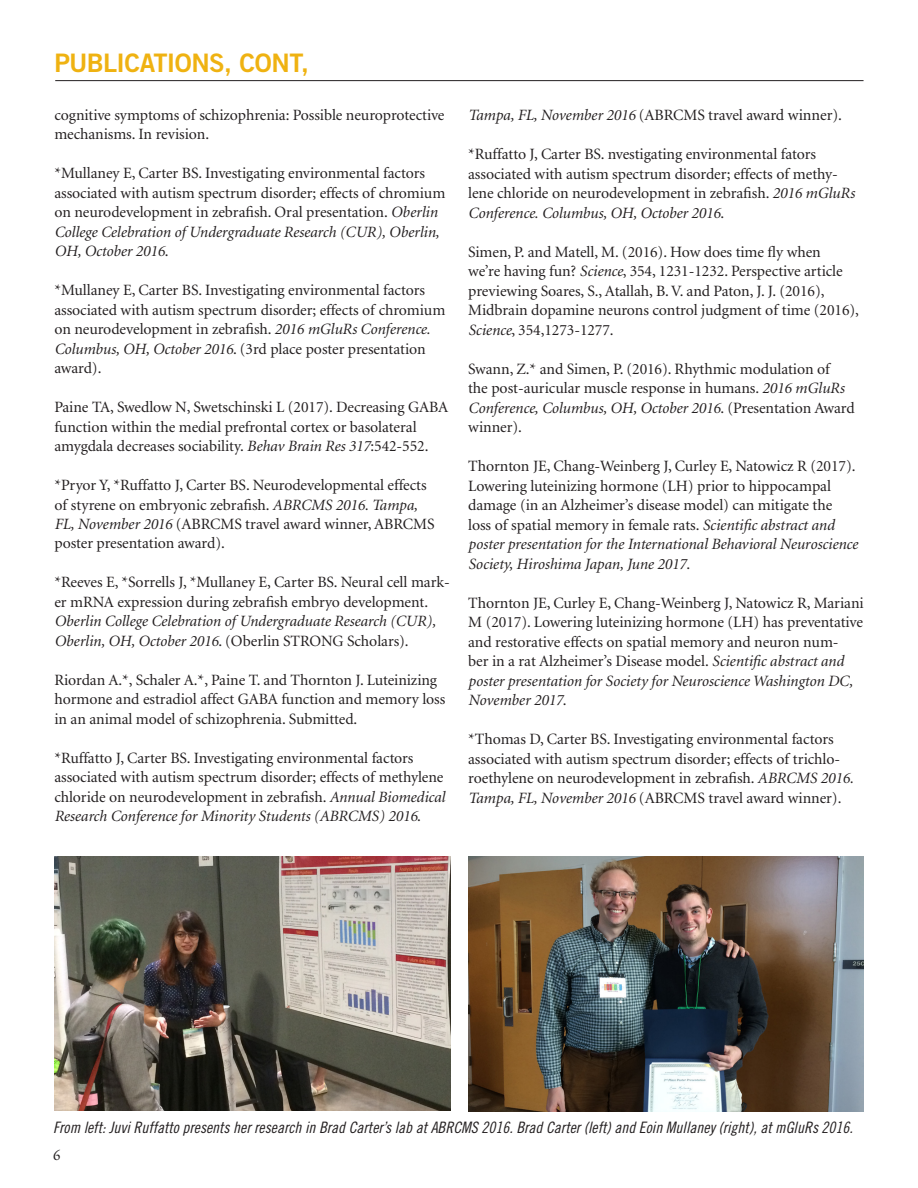
<style>
.page{position:relative;width:918px;height:1188px;background:#fff}
.page>*{position:absolute;margin:0;border:0;box-sizing:border-box;transform-origin:0 0}
.t1{font:25.5px "Trade Gothic LT Std Bd 2";letter-spacing:-.025em;color:#efb211}
.t2{font:15.75px/19.5px "Minion";letter-spacing:-.005em;color:#231f20}
.t3{font:italic 15.75px/19.5px "Minion";letter-spacing:-.005em;color:#231f20}
.t4{font:15.75px "Trade Gothic LT Std Cn 18 Obl";color:#231f20}
.t5{font:15px "Garamond Premr Pro";color:#231f20}
.s1{font-style:italic}
.s2{font-style:normal}
.s3{font-style:normal;font-size:15.9px}
</style>
<div class="page">
<hr style="left:55px;top:80px;width:809px;height:1px;background:#231f20">
<img style="left:468px;top:856px;width:396px;height:256px">
<img style="left:54px;top:856px;width:396px;height:255px">
<h1 class="t1" style="left:54px;top:47px;width:256px">PUBLICATIONS, CONT,</h1>
<p class="t2" style="left:54px;top:106px;width:392px">cognitive symptoms of schizophrenia: Possible neuroprotective mechanisms. In revision.</p>
<p class="t2" style="left:54px;top:164px;width:392px">*Mullaney E, Carter BS. Investigating environmental factors associated with autism spectrum disorder; effects of chromium on neurodevelopment in zebrafish. Oral presentation. <span class="s1">Oberlin College Celebration of Undergraduate Research (CUR), Oberlin, OH, October 2016</span>.</p>
<p class="t2" style="left:54px;top:281px;width:392px">*Mullaney E, Carter BS. Investigating environmental factors associated with autism spectrum disorder; effects of chromium on neurodevelopment in zebrafish. <span class="s1">2016 mGluRs Conference.<br>Columbus, OH, October 2016</span>. (3rd place poster presentation award).</p>
<p class="t2" style="left:54px;top:398px;width:395px">Paine TA, Swedlow N, Swetschinski L (2017). Decreasing GABA function within the medial prefrontal cortex or basolateral amygdala decreases sociability. <span class="s1">Behav Brain Res 317</span>:542-552.</p>
<p class="t2" style="left:54px;top:476px;width:382px">*Pryor Y, *Ruffatto J, Carter BS. Neurodevelopmental effects of styrene on embryonic zebrafish. <span class="s1">ABRCMS 2016. Tampa, FL, November 2016</span> (ABRCMS travel award winner, ABRCMS poster presentation award).</p>
<p class="t2" style="left:54px;top:573px;width:397px">*Reeves E, *Sorrells J, *Mullaney E, Carter BS. Neural cell mark&shy;er mRNA expression during zebrafish embryo development.</p>
<p class="t3" style="left:54px;top:612px;width:383px">Oberlin College Celebration of Undergraduate Research (CUR),<br>Oberlin, OH, October 2016<span class="s2">. (Oberlin STRONG Scholars).</span></p>
<p class="t2" style="left:54px;top:671px;width:393px">Riordan A.*, Schaler A.*, Paine T. and Thornton J. Luteinizing hormone and estradiol affect GABA function and memory loss in an animal model of schizophrenia. Submitted.</p>
<p class="t2" style="left:54px;top:749px;width:392px">*Ruffatto J, Carter BS. Investigating environmental factors associated with autism spectrum disorder; effects of methylene chloride on neurodevelopment in zebrafish. <span class="s1">Annual Biomedical Research Conference for Minority Students (ABRCMS) 2016</span>.</p>
<p class="t3" style="left:468px;top:106px;width:375px">Tampa, FL, November 2016 <span class="s2">(ABRCMS travel</span> <span class="s3">award winner).</span></p>
<p class="t2" style="left:468px;top:145px;width:388px">*Ruffatto J, Carter BS. nvestigating environmental fators associated with autism spectrum disorder; effects of methy&shy;lene chloride on neurodevelopment in zebrafish. <span class="s1">2016 mGluRs Conference. Columbus, OH, October 2016</span>.</p>
<p class="t2" style="left:468px;top:242px;width:392px">Simen, P. and Matell, M. (2016). How does time fly when<br>we’re having fun? <span class="s1">Science</span>, 354, 1231-1232. Perspective article previewing Soares, S., Atallah, B. V. and Paton, J. J. (2016), Midbrain dopamine neurons control judgment of time (2016), <span class="s1">Science</span>, 354,1273-1277.</p>
<p class="t2" style="left:468px;top:359px;width:388px">Swann, Z.* and Simen, P. (2016). Rhythmic modulation of<br>the post-auricular muscle response in humans. <span class="s1">2016 mGluRs Conference, Columbus, OH, October 2016</span>. (Presentation Award winner).</p>
<p class="t2" style="left:468px;top:457px;width:391px">Thornton JE, Chang-Weinberg J, Curley E, Natowicz R (2017).<br>Lowering luteinizing hormone (LH) prior to hippocampal damage (in an Alzheimer’s disease model) can mitigate the loss of spatial memory in female rats. <span class="s1">Scientific abstract and poster presentation for the International Behavioral Neuroscience Society, Hiroshima Japan, June 2017</span>.</p>
<p class="t2" style="left:468px;top:593px;width:397px">Thornton JE, Curley E, Chang-Weinberg J, Natowicz R, Mariani M (2017). Lowering luteinizing hormone (LH) has preventative and restorative effects on spatial memory and neuron num-<br>ber in a rat Alzheimer’s Disease model. <span class="s1">Scientific abstract and poster presentation for Society for Neuroscience Washington DC, November 2017</span>.</p>
<p class="t2" style="left:468px;top:730px;width:387px">*Thomas D, Carter BS. Investigating environmental factors associated with autism spectrum disorder; effects of trichlo&shy;roethylene on neurodevelopment in zebrafish. <span class="s1">ABRCMS 2016.<br>Tampa, FL, November 2016</span> (ABRCMS travel award winner).</p>
<p class="t4" style="left:53px;top:1119px;width:802px">From left: Juvi Ruffatto presents her research in Brad Carter’s lab at ABRCMS 2016. Brad Carter (left) and Eoin Mullaney (right), at mGluRs 2016.</p>
<p class="t5" style="left:53px;top:1146px;width:9px">6</p>
</div>
